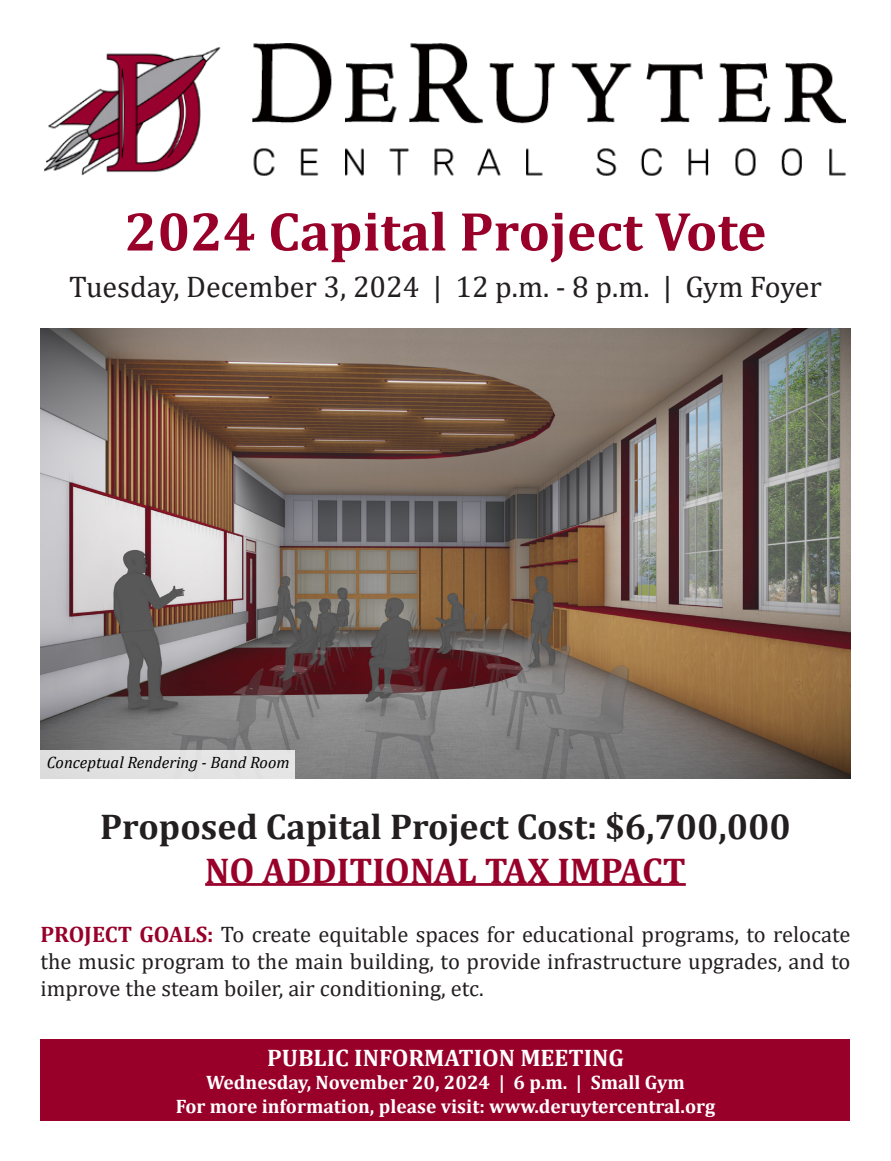
<style>
.page{position:relative;width:891px;height:1161px;background:#fff}
.page>*{position:absolute;margin:0;border:0;box-sizing:border-box;transform-origin:0 0}
.t1{font:700 55.5px "Cambria";color:#98002a}
.t2{font:700 36px "Cambria";color:#231f20}
.t3{font:700 36px "Cambria";color:#98002a}
.t4{font:30px "Cambria";color:#231f20}
.t5{font:700 24px "Cambria";color:#fff}
.t6{font:22.5px/27px "Cambria";color:#231f20;text-align:justify}
.t7{font:700 19.5px/23.4px "Cambria";color:#fff;text-align:center}
.t8{font:italic 16.5px "Cambria";color:#000}
.s1{font-weight:700;color:#98002a}
</style>
<div class="page">
<img style="left:40px;top:329px;width:810px;height:449px">
<div style="left:40px;top:750px;width:255px;height:28px;background:#e3e3e3"></div>
<img style="left:44px;top:43px;width:802px;height:133px">
<div style="left:40px;top:1039px;width:810px;height:81px;background:#98002a"></div>
<hr style="left:205px;top:883px;width:481px;height:3px;background:#98002a">
<p class="t1" style="left:125px;top:192px;width:643px">2024 Capital Project Vote</p>
<p class="t4" style="left:69px;top:269px;width:754px">Tuesday, December 3, 2024 | 12 p.m. - 8 p.m. | Gym Foyer</p>
<p class="t8" style="left:47px;top:750px;width:244px">Conceptual Rendering - Band Room</p>
<p class="t2" style="left:100px;top:802px;width:692px">Proposed Capital Project Cost: $6,700,000</p>
<p class="t3" style="left:205px;top:845px;width:482px">NO ADDITIONAL TAX IMPACT</p>
<p class="t6" style="left:40px;top:921px;width:812px"><span class="s1">PROJECT GOALS:</span> To create equitable spaces for educational programs, to relocate the music program to the main building, to provide infrastructure upgrades, and to improve the steam boiler, air conditioning, etc.</p>
<p class="t5" style="left:267px;top:1041px;width:358px">PUBLIC INFORMATION MEETING</p>
<p class="t7" style="left:176px;top:1070px;width:541px">Wednesday, November 20, 2024 | 6 p.m. | Small Gym<br>For more information, please visit: www.deruytercentral.org</p>
</div>
